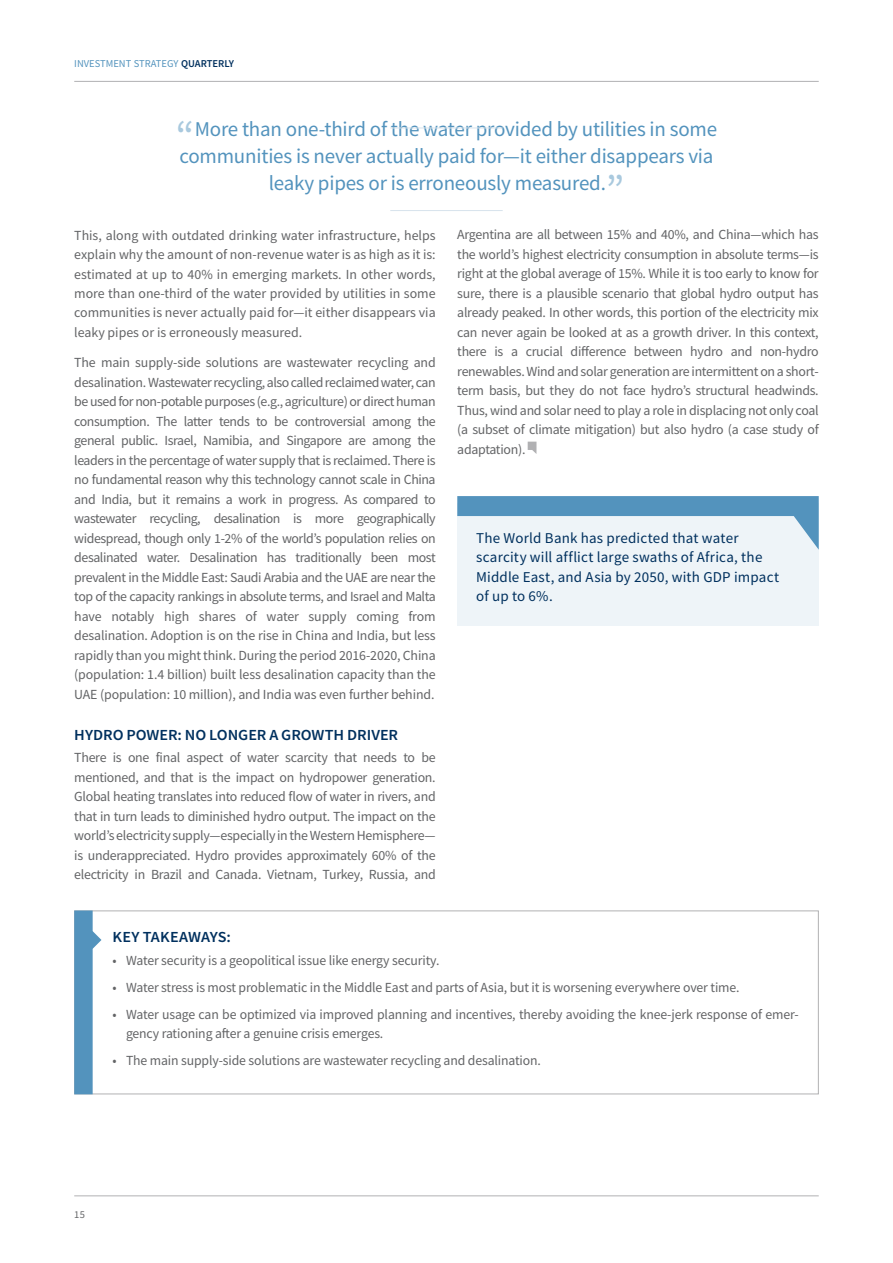
<style>
.page{position:relative;width:893px;height:1263px;background:#fff}
.page>*{position:absolute;margin:0;border:0;box-sizing:border-box;transform-origin:0 0}
.t1{font:21px/27px "Source Sans Pro";letter-spacing:-.01em;color:#5393bd;text-align:center}
.t2{font:600 15.3px "Source Sans Pro";letter-spacing:-.005em;color:#00305e;scale:1.05 1}
.t3{font:15px/19.5px "Source Sans Pro";letter-spacing:.01em;color:#00305e}
.t4{font:13.8px/19.5px "Source Sans Pro";letter-spacing:-.01em;color:#636466;text-align:justify}
.t5{font:10.5px "Source Sans Pro";color:#5393bd}
.t6{font:10.5px "Source Sans Pro";color:#636466}
.s1{font-weight:600;color:#00305e}
.s2{font-size:43.5px;color:#a9c9de}
</style>
<div class="page">
<hr style="left:74px;top:1195px;width:745px;height:1px;background:#b1b1b3">
<hr style="left:74px;top:81px;width:745px;height:1px;background:#b1b1b3">
<hr style="left:390px;top:128px;width:113px;height:1px;background:#d7e3ec">
<hr style="left:390px;top:210px;width:113px;height:1px;background:#d7e3ec">
<svg style="left:528px;top:442px;width:8px;height:12px"></svg>
<div style="left:457px;top:504px;width:362px;height:122px;background:#eef4f8"></div>
<svg style="left:457px;top:496px;width:362px;height:54px"></svg>
<div style="left:74px;top:910px;width:745px;height:184px;background:#fff;border:1px solid #b1b1b3"></div>
<svg style="left:74px;top:910px;width:27px;height:184px"></svg>
<p class="t5" style="left:74px;top:57px;width:161px">INVESTMENT STRATEGY <span class="s1">QUARTERLY</span></p>
<h1 class="t1" style="left:176px;top:115px;width:543px"><span class="s2">“</span>More than one-third of the water provided by utilities in some communities is never actually paid for—it either disappears via leaky pipes or is erroneously measured.<span class="s2">”</span></h1>
<p class="t4" style="left:74px;top:225px;width:363px">This, along with outdated drinking water infrastructure, helps explain why the amount of non-revenue water is as high as it is: estimated at up to 40% in emerging markets. In other words, more than one-third of the water provided by utilities in some communities is never actually paid for—it either disappears via leaky pipes or is erroneously measured.</p>
<p class="t4" style="left:74px;top:353px;width:363px">The main supply-side solutions are wastewater recycling and desalination. Wastewater recycling, also called reclaimed water, can be used for non-potable purposes (e.g., agriculture) or direct human consumption. The latter tends to be controversial among the general public. Israel, Namibia, and Singapore are among the leaders in the percentage of water supply that is reclaimed. There is no fundamental reason why this technology cannot scale in China and India, but it remains a work in progress. As compared to wastewater recycling, desalination is more geographically widespread, though only 1-2% of the world’s population relies on desalinated water. Desalination has traditionally been most prevalent in the Middle East: Saudi Arabia and the UAE are near the top of the capacity rankings in absolute terms, and Israel and Malta have notably high shares of water supply coming from desalination. Adoption is on the rise in China and India, but less rapidly than you might think. During the period 2016-2020, China (population: 1.4 billion) built less desalination capacity than the UAE (population: 10 million), and India was even further behind.</p>
<p class="t2" style="left:74px;top:725px;width:310px">HYDRO POWER: NO LONGER A GROWTH DRIVER</p>
<p class="t4" style="left:74px;top:748px;width:363px">There is one final aspect of water scarcity that needs to be mentioned, and that is the impact on hydropower generation.<br>Global heating translates into reduced flow of water in rivers, and that in turn leads to diminished hydro output. The impact on the world’s electricity supply—especially in the Western Hemisphere— is underappreciated. Hydro provides approximately 60% of the electricity in Brazil and Canada. Vietnam, Turkey, Russia, and</p>
<p class="t4" style="left:457px;top:225px;width:363px">Argentina are all between 15% and 40%, and China—which has the world’s highest electricity consumption in absolute terms—is right at the global average of 15%. While it is too early to know for sure, there is a plausible scenario that global hydro output has already peaked. In other words, this portion of the electricity mix can never again be looked at as a growth driver. In this context, there is a crucial difference between hydro and non-hydro renewables. Wind and solar generation are intermittent on a short&shy;term basis, but they do not face hydro’s structural headwinds.<br>Thus, wind and solar need to play a role in displacing not only coal (a subset of climate mitigation) but also hydro (a case study of adaptation).</p>
<p class="t3" style="left:476px;top:528px;width:304px">The World Bank has predicted that water scarcity will afflict large swaths of Africa, the Middle East, and Asia by 2050, with GDP impact of up to 6%.</p>
<p class="t2" style="left:113px;top:927px;width:114px">KEY TAKEAWAYS:</p>
<p class="t4" style="left:113px;top:950px;width:328px">• Water security is a geopolitical issue like energy security.</p>
<p class="t4" style="left:113px;top:977px;width:629px">• Water stress is most problematic in the Middle East and parts of Asia, but it is worsening everywhere over time.</p>
<p class="t4" style="left:126px;top:1004px;width:674px;text-indent:-13px">• Water usage can be optimized via improved planning and incentives, thereby avoiding the knee-jerk response of emer&shy;gency rationing after a genuine crisis emerges.</p>
<p class="t4" style="left:113px;top:1051px;width:430px">• The main supply-side solutions are wastewater recycling and desalination.</p>
<p class="t6" style="left:74px;top:1208px;width:12px">15</p>
</div>
